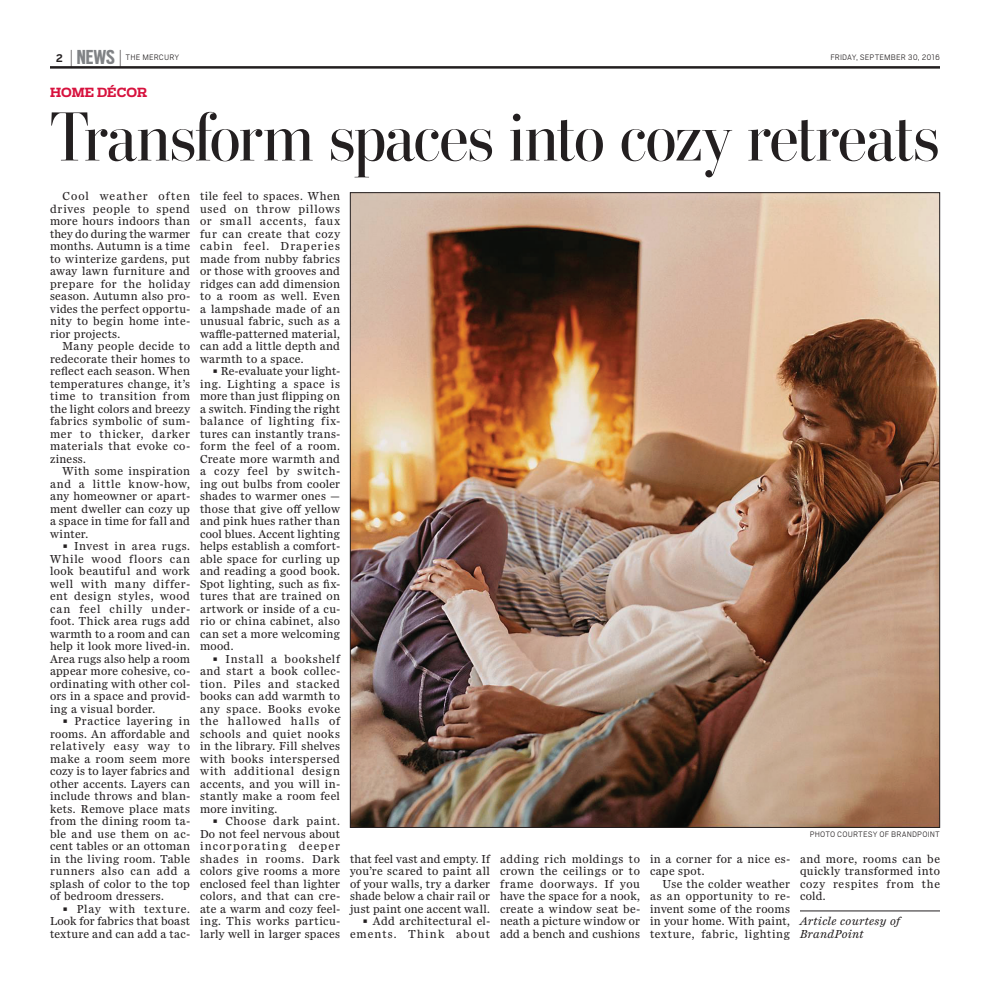
<style>
.page{position:relative;width:990px;height:990px;background:#fff}
.page>*{position:absolute;margin:0;border:0;box-sizing:border-box;transform-origin:0 0}
.HD_Hammer_Features54{font:69.38px "Stilson Display";letter-spacing:-.01em;color:#231f20}
.ZZ_Folio_left_page{font:700 22.5px "Scout Cond";color:#808285}
.HD_Kicker{font:700 12.5px "Receiver";color:#d7123e}
.ZZ_Folio_page_number{font:700 12.5px "Cub Scout";color:#231f20}
.TX_Body{font:12px/12.5px "Miller Daily Two";letter-spacing:.03em;color:#231f20;text-align:justify}
.TX_Body-2{font:12px/12.5px "Miller Daily Two";letter-spacing:.055em;color:#231f20;text-align:right}
.TX_Tagline{font:italic 12px/12.5px "Miller Daily Two";letter-spacing:.035em;color:#231f20}
.ZZ_Folio_left_page-2{font:300 8.75px "Cub Scout";letter-spacing:.01em;color:#231f20}
.PH_Photo_Byline{font:300 8.75px "Cub Scout";letter-spacing:.015em;color:#231f20}
.s1{font-family:"Cub Scout";font-weight:300;font-size:21.5px;color:#231f20}
</style>
<div class="page">
<hr style="left:800px;top:911px;width:140px;height:1px;background:#231f20">
<img style="left:352px;top:194px;width:586px;height:632px">
<hr style="left:50px;top:66px;width:890px;height:3px;background:#231f20">
<p class="ZZ_Folio_left_page" style="left:70px;top:45px;width:53px"><span class="s1">|</span> NEWS <span class="s1">|</span></p>
<p class="ZZ_Folio_page_number" style="left:56px;top:51px;width:9px">2</p>
<p class="ZZ_Folio_left_page-2" style="left:126px;top:53px;width:55px">THE MERCURY</p>
<p class="ZZ_Folio_left_page-2" style="left:830px;top:53px;width:111px">FRIDAY, SEPTEMBER 30, 2016</p>
<p class="HD_Kicker" style="left:50px;top:85px;width:99px">HOME DÉCOR</p>
<p class="HD_Hammer_Features54" style="left:50px;top:97px;width:891px">Transform spaces into cozy retreats</p>
<p class="TX_Body" style="left:50px;top:190px;width:142px;text-indent:12px">Cool weather often drives people to spend more hours indoors than they do during the warmer months. Autumn is a time to winterize gardens, put away lawn furniture and prepare for the holiday season. Autumn also pro&shy;vides the perfect opportu&shy;nity to begin home inte&shy;rior projects.</p>
<p class="TX_Body" style="left:50px;top:340px;width:142px;text-indent:12px">Many people decide to redecorate their homes to reflect each season. When temperatures change, it’s time to transition from the light colors and breezy fabrics symbolic of sum&shy;mer to thicker, darker materials that evoke co&shy;ziness.</p>
<p class="TX_Body" style="left:50px;top:465px;width:142px;text-indent:12px">With some inspiration and a little know-how, any homeowner or apart&shy;ment dweller can cozy up a space in time for fall and winter.</p>
<p class="TX_Body" style="left:50px;top:540px;width:142px;text-indent:12px">• Invest in area rugs.<br>While wood floors can look beautiful and work well with many differ&shy;ent design styles, wood can feel chilly under&shy;foot. Thick area rugs add warmth to a room and can help it look more lived-in.<br>Area rugs also help a room appear more cohesive, co&shy;ordinating with other col&shy;ors in a space and provid&shy;ing a visual border.</p>
<p class="TX_Body" style="left:50px;top:715px;width:142px;text-indent:12px">• Practice layering in rooms. An affordable and relatively easy way to make a room seem more cozy is to layer fabrics and other accents. Layers can include throws and blan&shy;kets. Remove place mats from the dining room ta&shy;ble and use them on ac&shy;cent tables or an ottoman in the living room. Table runners also can add a splash of color to the top of bedroom dressers.</p>
<p class="TX_Body" style="left:50px;top:902px;width:142px;text-indent:12px">• Play with texture.<br>Look for fabrics that boast texture and can add a tac-</p>
<p class="TX_Body" style="left:200px;top:190px;width:142px">tile feel to spaces. When used on throw pillows or small accents, faux fur can create that cozy cabin feel. Draperies made from nubby fabrics or those with grooves and ridges can add dimension to a room as well. Even a lampshade made of an unusual fabric, such as a waffle-patterned material, can add a little depth and warmth to a space.</p>
<p class="TX_Body" style="left:200px;top:365px;width:142px;text-indent:12px">• Re-evaluate your light&shy;ing. Lighting a space is more than just flipping on a switch. Finding the right balance of lighting fix&shy;tures can instantly trans&shy;form the feel of a room.<br>Create more warmth and a cozy feel by switch&shy;ing out bulbs from cooler shades to warmer ones — those that give off yellow and pink hues rather than cool blues. Accent lighting helps establish a comfort&shy;able space for curling up and reading a good book.<br>Spot lighting, such as fix&shy;tures that are trained on artwork or inside of a cu&shy;rio or china cabinet, also can set a more welcoming mood.</p>
<p class="TX_Body" style="left:200px;top:652px;width:142px;text-indent:12px">• Install a bookshelf and start a book collec&shy;tion. Piles and stacked books can add warmth to any space. Books evoke the hallowed halls of schools and quiet nooks in the library. Fill shelves with books interspersed with additional design accents, and you will in&shy;stantly make a room feel more inviting.</p>
<p class="TX_Body" style="left:200px;top:815px;width:142px;text-indent:12px">• Choose dark paint.<br>Do not feel nervous about incorporating deeper shades in rooms. Dark colors give rooms a more enclosed feel than lighter colors, and that can cre&shy;ate a warm and cozy feel&shy;ing. This works particu&shy;larly well in larger spaces</p>
<p class="TX_Body" style="left:350px;top:852px;width:142px">that feel vast and empty. If you’re scared to paint all of your walls, try a darker shade below a chair rail or just paint one accent wall.</p>
<p class="TX_Body-2" style="left:350px;top:915px;width:141px">• Add architectural el&shy;ements. Think about</p>
<p class="TX_Body" style="left:500px;top:852px;width:142px">adding rich moldings to crown the ceilings or to frame doorways. If you have the space for a nook, create a window seat be&shy;neath a picture window or add a bench and cushions</p>
<p class="TX_Body" style="left:650px;top:852px;width:141px">in a corner for a nice es&shy;cape spot.</p>
<p class="TX_Body" style="left:650px;top:877px;width:142px;text-indent:12px">Use the colder weather as an opportunity to re&shy;invent some of the rooms in your home. With paint, texture, fabric, lighting</p>
<p class="PH_Photo_Byline" style="left:810px;top:830px;width:132px">PHOTO COURTESY OF BRANDPOINT</p>
<p class="TX_Body" style="left:800px;top:852px;width:141px">and more, rooms can be quickly transformed into cozy respites from the cold.</p>
<p class="TX_Tagline" style="left:800px;top:915px;width:101px">Article courtesy of<br>BrandPoint</p>
</div>
